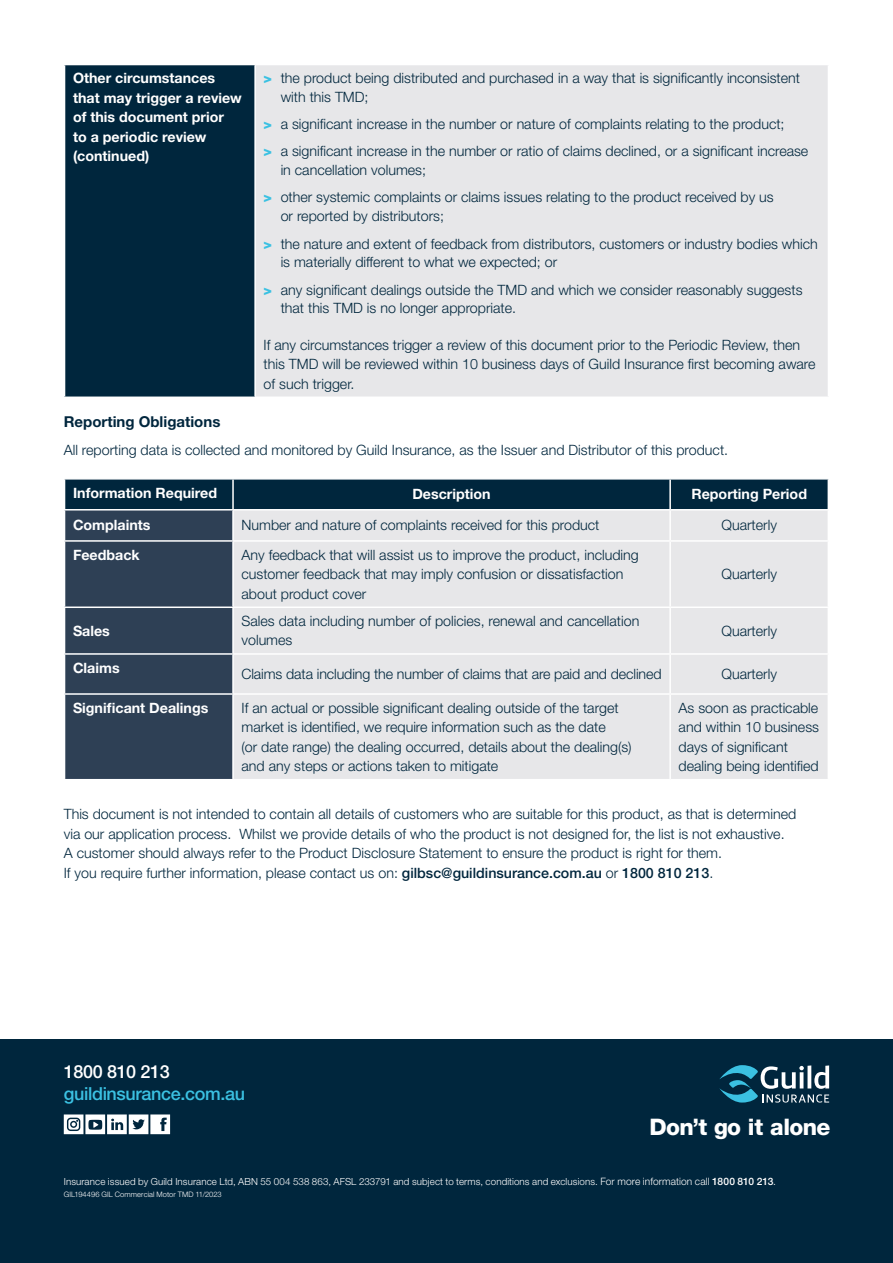
<style>
.page{position:relative;width:893px;height:1263px;background:#fff}
.page>*{position:absolute;margin:0;border:0;box-sizing:border-box;transform-origin:0 0}
.t1{font:800 22.8px "Helvetica Neue LT Std";letter-spacing:-.03em;color:#fff}
.t2{font:500 18px "Helvetica Neue LT Std";letter-spacing:-.02em;color:#3bc1e2}
.t3{font:500 18px "Helvetica Neue LT Std";letter-spacing:-.02em;color:#fff}
.t4{font:700 15px "Helvetica Neue LT Std";color:#00263d}
.t5{font:300 14.25px/19.5px "Helvetica Neue LT Std";color:#00263d}
.t6{font:700 14.25px/19.5px "Helvetica Neue LT Std";color:#fff}
.t7{font:300 9.75px "Helvetica Neue LT Std";letter-spacing:.01em;color:#fff}
.t8{font:300 7.5px "Helvetica Neue LT Std";letter-spacing:.015em;color:#fff}
.s1{font-weight:800;color:#3bc1e2}
.s2{font-weight:500}
.s3{font-size:10.2px}
.s4{font-weight:500;font-size:10.2px}
</style>
<div class="page">
<div style="left:0;top:1040px;width:893px;height:223px;background:#00263d"></div>
<svg style="left:64px;top:1114px;width:106px;height:20px"></svg>
<svg style="left:719px;top:1065px;width:110px;height:37px"></svg>
<div style="left:65px;top:65px;width:190px;height:332px;background:#00263d"></div>
<div style="left:255px;top:65px;width:573px;height:332px;background:#e7e7e9"></div>
<hr style="left:254px;top:65px;width:2px;height:331px;background:#fff">
<hr style="left:64px;top:396px;width:191px;height:2px;background:#fff">
<hr style="left:255px;top:396px;width:574px;height:2px;background:#fff">
<div style="left:65px;top:510px;width:167px;height:269px;background:#2e4055"></div>
<div style="left:234px;top:510px;width:594px;height:269px;background:#e7e7e9"></div>
<div style="left:64px;top:479px;width:765px;height:30px;background:#00263d"></div>
<hr style="left:669px;top:510px;width:2px;height:30px;background:#fff">
<hr style="left:64px;top:540px;width:169px;height:2px;background:#fff">
<hr style="left:233px;top:540px;width:437px;height:2px;background:#fff">
<hr style="left:670px;top:540px;width:159px;height:2px;background:#fff">
<hr style="left:669px;top:542px;width:2px;height:64px;background:#fff">
<hr style="left:64px;top:606px;width:169px;height:2px;background:#fff">
<hr style="left:233px;top:606px;width:437px;height:2px;background:#fff">
<hr style="left:670px;top:606px;width:159px;height:2px;background:#fff">
<hr style="left:669px;top:608px;width:2px;height:45px;background:#fff">
<hr style="left:64px;top:653px;width:169px;height:2px;background:#fff">
<hr style="left:233px;top:653px;width:437px;height:2px;background:#fff">
<hr style="left:670px;top:653px;width:159px;height:2px;background:#fff">
<hr style="left:669px;top:655px;width:2px;height:38px;background:#fff">
<hr style="left:64px;top:693px;width:169px;height:2px;background:#fff">
<hr style="left:233px;top:693px;width:437px;height:2px;background:#fff">
<hr style="left:670px;top:693px;width:159px;height:2px;background:#fff">
<hr style="left:669px;top:695px;width:2px;height:84px;background:#fff">
<p class="t6" style="left:73px;top:68px;width:170px">Other circumstances that may trigger a review of this document prior<br>to a periodic review (continued)</p>
<p class="t5" style="left:281px;top:68px;width:521px;line-height:18.8px;text-indent:-17px"><span class="s1">&gt;</span> the product being distributed and purchased in a way that is significantly inconsistent with this TMD;</p>
<p class="t5" style="left:264px;top:110px;width:546px;line-height:27.3px"><span class="s1">&gt;</span> a significant increase in the number or nature of complaints relating to the product;<br><span class="s1">&gt;</span> a significant increase in the number or ratio of claims declined, or a significant increase</p>
<p class="t5" style="left:264px;top:156px;width:512px;line-height:27.3px;text-indent:17px">in cancellation volumes;<br><span class="s1">&gt;</span> other systemic complaints or claims issues relating to the product received by us</p>
<p class="t5" style="left:264px;top:202px;width:556px;line-height:27.3px;text-indent:17px">or reported by distributors;<br><span class="s1">&gt;</span> the nature and extent of feedback from distributors, customers or industry bodies which</p>
<p class="t5" style="left:264px;top:248px;width:540px;line-height:27.3px;text-indent:17px">is materially different to what we expected; or<br><span class="s1">&gt;</span> any significant dealings outside the TMD and which we consider reasonably suggests</p>
<p class="t5" style="left:281px;top:298px;width:237px">that this TMD is no longer appropriate.</p>
<p class="t5" style="left:264px;top:335px;width:553px">If any circumstances trigger a review of this document prior to the Periodic Review, then this TMD will be reviewed within 10 business days of Guild Insurance first becoming aware of such trigger.</p>
<p class="t4" style="left:64px;top:412px;width:158px">Reporting Obligations</p>
<p class="t5" style="left:64px;top:440px;width:666px">All reporting data is collected and monitored by Guild Insurance, as the Issuer and Distributor of this product.</p>
<p class="t6" style="left:73px;top:482px;width:146px">Information Required</p>
<p class="t6" style="left:412px;top:484px;width:80px">Description</p>
<p class="t6" style="left:691px;top:484px;width:117px">Reporting Period</p>
<p class="t6" style="left:73px;top:515px;width:79px">Complaints</p>
<p class="t5" style="left:241px;top:515px;width:359px">Number and nature of complaints received for this product</p>
<p class="t5" style="left:721px;top:515px;width:57px">Quarterly</p>
<p class="t6" style="left:73px;top:544px;width:68px">Feedback</p>
<p class="t5" style="left:241px;top:544px;width:399px">Any feedback that will assist us to improve the product, including customer feedback that may imply confusion or dissatisfaction about product cover</p>
<p class="t5" style="left:721px;top:564px;width:57px">Quarterly</p>
<p class="t6" style="left:73px;top:620px;width:38px">Sales</p>
<p class="t5" style="left:241px;top:611px;width:399px">Sales data including number of policies, renewal and cancellation volumes</p>
<p class="t5" style="left:721px;top:620px;width:57px">Quarterly</p>
<p class="t6" style="left:73px;top:657px;width:48px">Claims</p>
<p class="t5" style="left:241px;top:664px;width:422px">Claims data including the number of claims that are paid and declined</p>
<p class="t5" style="left:721px;top:664px;width:57px">Quarterly</p>
<p class="t6" style="left:73px;top:697px;width:137px">Significant Dealings</p>
<p class="t5" style="left:241px;top:697px;width:392px">If an actual or possible significant dealing outside of the target market is identified, we require information such as the date<br>(or date range) the dealing occurred, details about the dealing(s) and any steps or actions taken to mitigate</p>
<p class="t5" style="left:679px;top:697px;width:142px">As soon as practicable and within 10 business days of significant dealing being identified</p>
<p class="t5" style="left:64px;top:804px;width:734px">This document is not intended to contain all details of customers who are suitable for this product, as that is determined via our application process. Whilst we provide details of who the product is not designed for, the list is not exhaustive.<br>A customer should always refer to the Product Disclosure Statement to ensure the product is right for them.<br>If you require further information, please contact us on: <span class="s2">gilbsc@guildinsurance.com.au</span> or <span class="s2">1800 810 213</span>.</p>
<p class="t3" style="left:64px;top:1061px;width:108px">1800 810 213</p>
<p class="t2" style="left:64px;top:1082px;width:183px">guildinsurance.com.au</p>
<h1 class="t1" style="left:649px;top:1113px;width:182px">Don’t go it alone</h1>
<p class="t7" style="left:64px;top:1176px;width:714px">Insurance issued by Guild Insurance Ltd, ABN 55 004 538 863, AFSL 233791 and subject to terms, conditions and exclusions. <span class="s3">For more information call</span> <span class="s4">1800 810 213</span><span class="s3">.</span></p>
<p class="t8" style="left:64px;top:1190px;width:160px">GIL194496 GIL Commercial Motor TMD 11/2023</p>
</div>
